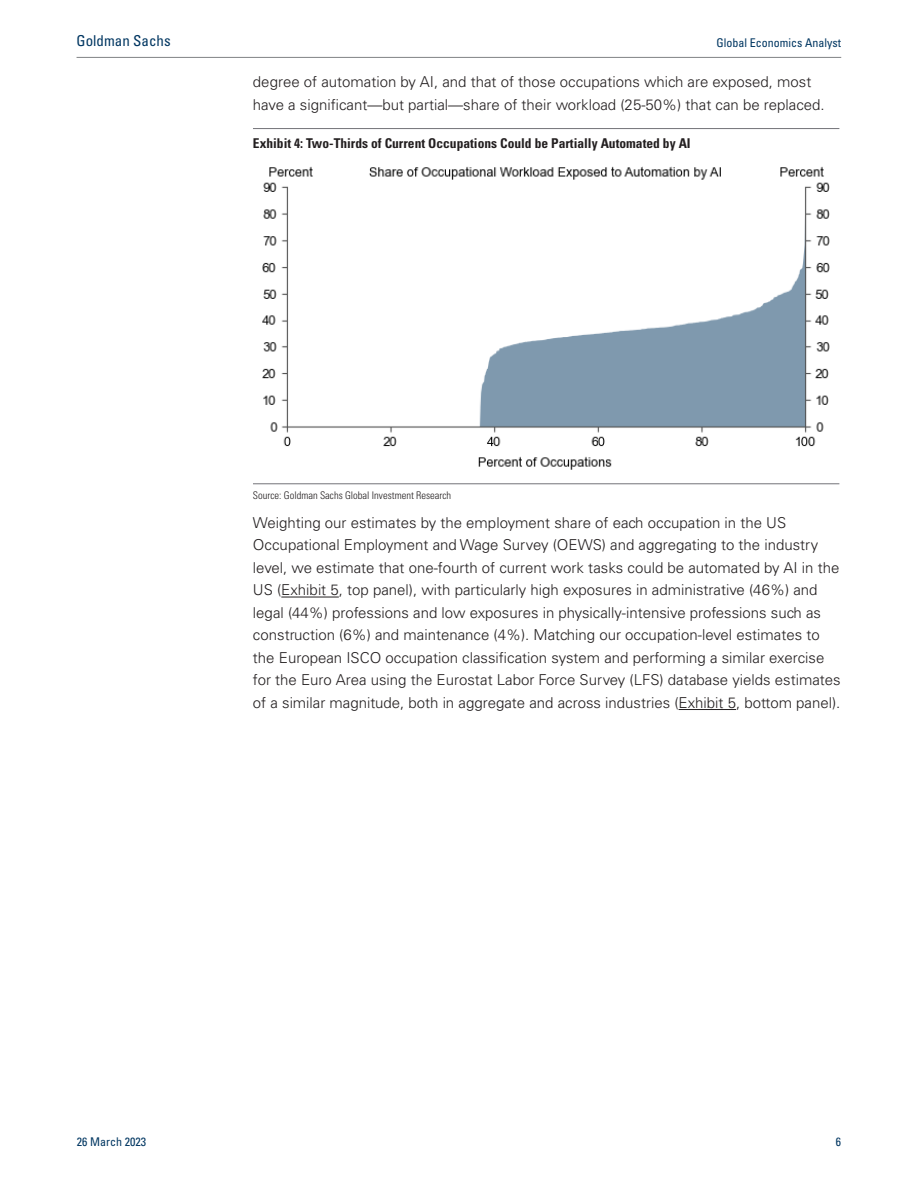
<style>
.page{position:relative;width:918px;height:1188px;background:#fff}
.page>*{position:absolute;margin:0;border:0;box-sizing:border-box;transform-origin:0 0}
.t1{font:300 15px/22.5px "Univers LT Std";color:#231f20}
.t2{font:condensed 15px "Univers LT Std";color:#003661}
.t3{font:700 condensed 13.5px "Univers LT Std";color:#231f20}
.t4{font:condensed 12px "Univers LT Std";color:#003661}
.t5{font:300 condensed 10.5px "Univers LT Std";color:#231f20}
</style>
<div class="page">
<hr style="left:281px;top:597px;width:58px;height:1px;background:#231f20">
<hr style="left:679px;top:709px;width:57px;height:1px;background:#231f20">
<hr style="left:253px;top:128px;width:586px;height:1px;background:#737378">
<img style="left:262px;top:166px;width:568px;height:304px">
<hr style="left:253px;top:484px;width:586px;height:1px;background:#737378">
<hr style="left:77px;top:57px;width:764px;height:1px;background:#808285">
<p class="t2" style="left:77px;top:35px;width:96px">Goldman Sachs</p>
<p class="t4" style="left:717px;top:38px;width:126px">Global Economics Analyst</p>
<p class="t1" style="left:253px;top:72px;width:573px">degree of automation by AI, and that of those occupations which are exposed, most have a significant—but partial—share of their workload (25-50%) that can be replaced.</p>
<p class="t3" style="left:253px;top:139px;width:439px">Exhibit 4: Two-Thirds of Current Occupations Could be Partially Automated by AI</p>
<p class="t5" style="left:253px;top:492px;width:200px">Source: Goldman Sachs Global Investment Research</p>
<p class="t1" style="left:253px;top:513px;width:589px">Weighting our estimates by the employment share of each occupation in the US Occupational Employment and Wage Survey (OEWS) and aggregating to the industry level, we estimate that one-fourth of current work tasks could be automated by AI in the US (Exhibit 5, top panel), with particularly high exposures in administrative (46%) and legal (44%) professions and low exposures in physically-intensive professions such as construction (6%) and maintenance (4%). Matching our occupation-level estimates to the European ISCO occupation classification system and performing a similar exercise for the Euro Area using the Eurostat Labor Force Survey (LFS) database yields estimates of a similar magnitude, both in aggregate and across industries (Exhibit 5, bottom panel).</p>
<p class="t4" style="left:77px;top:1137px;width:71px">26 March 2023</p>
<p class="t4" style="left:836px;top:1137px;width:7px">6</p>
</div>
